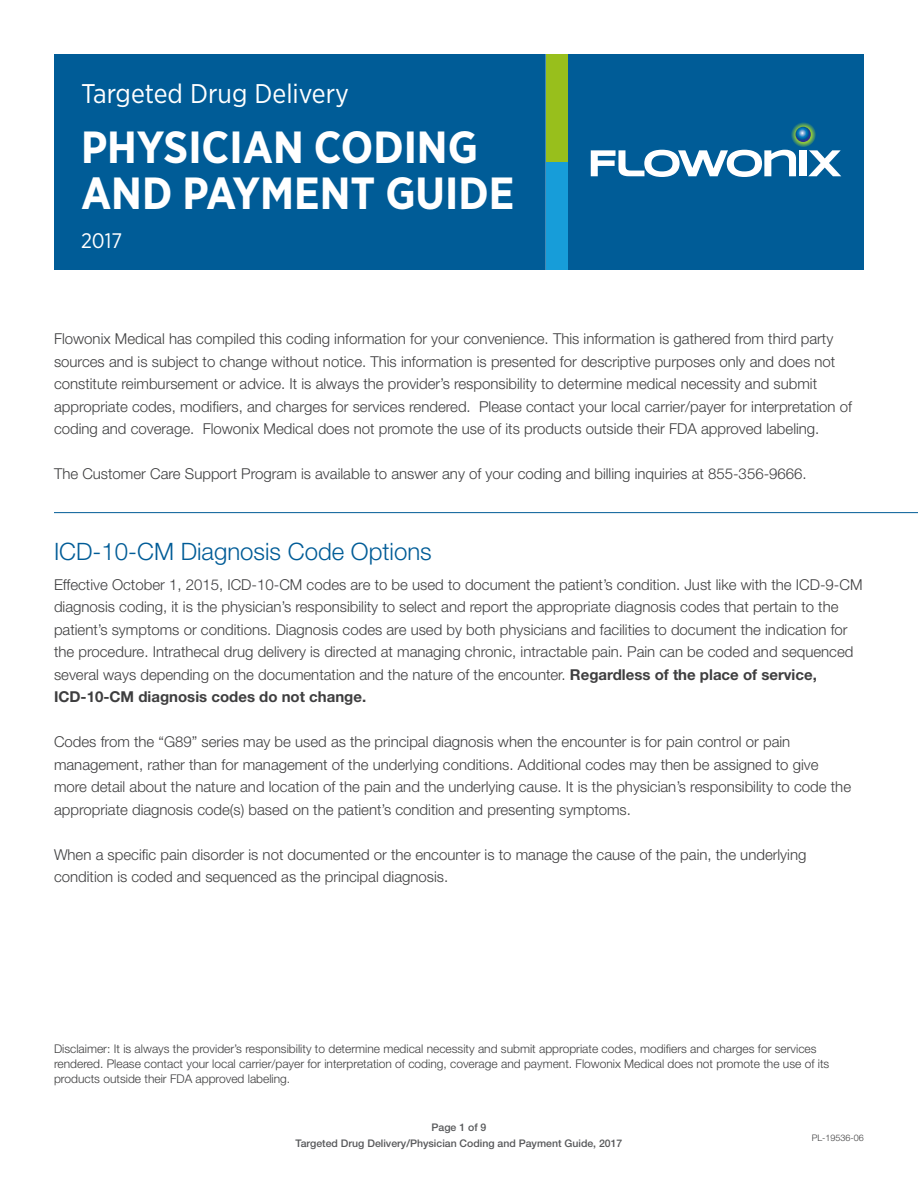
<style>
.page{position:relative;width:918px;height:1188px;background:#fff}
.page>*{position:absolute;margin:0;border:0;box-sizing:border-box;transform-origin:0 0}
.H2_-_Reimbursement_G{font:700 45px/46.5px "Gotham Narrow";color:#fff}
.H1_-_Targeted_Drug_D{font:27px "Gotham Narrow";color:#fff}
.t1{font:300 24px "Helvetica Neue";color:#005c97}
.H3_-_Effective_Date{font:21px "Gotham Narrow";color:#fff}
.t2{font:300 15px/22.5px "Helvetica Neue";color:#3e3e3f}
.t3{font:300 12px/15px "Helvetica Neue";color:#3e3e3f}
.t4{font:500 10.5px "Helvetica Neue";color:#57585a}
.t5{font:300 9px "Helvetica Neue";color:#3e3e3f}
.s1{font-weight:700}
</style>
<div class="page">
<hr style="left:54px;top:512px;width:864px;height:1px;background:#005c97">
<div style="left:54px;top:54px;width:810px;height:216px;background:#005c97"></div>
<div style="left:546px;top:54px;width:21px;height:108px;background:#98bf1c"></div>
<div style="left:546px;top:162px;width:21px;height:108px;background:#179dd9"></div>
<svg style="left:591px;top:150px;width:205px;height:27px"></svg>
<div style="left:799px;top:150px;width:7px;height:26px;background:#fff"></div>
<svg style="left:808px;top:150px;width:33px;height:26px"></svg>
<svg style="left:790px;top:122px;width:26px;height:25px"></svg>
<svg style="left:796px;top:127px;width:15px;height:15px"></svg>
<p class="H1_-_Targeted_Drug_D" style="left:81px;top:76px;width:270px">Targeted Drug Delivery</p>
<p class="H2_-_Reimbursement_G" style="left:81px;top:123px;width:435px">PHYSICIAN CODING<br>AND PAYMENT GUIDE</p>
<p class="H3_-_Effective_Date" style="left:81px;top:227px;width:43px">2017</p>
<p class="t2" style="left:54px;top:328px;width:800px">Flowonix Medical has compiled this coding information for your convenience. This information is gathered from third party sources and is subject to change without notice. This information is presented for descriptive purposes only and does not constitute reimbursement or advice. It is always the provider’s responsibility to determine medical necessity and submit appropriate codes, modifiers, and charges for services rendered. Please contact your local carrier/payer for interpretation of coding and coverage. Flowonix Medical does not promote the use of its products outside their FDA approved labeling.</p>
<p class="t2" style="left:54px;top:463px;width:754px">The Customer Care Support Program is available to answer any of your coding and billing inquiries at 855-356-9666.</p>
<p class="t1" style="left:54px;top:537px;width:379px">ICD-10-CM Diagnosis Code Options</p>
<p class="t2" style="left:54px;top:573px;width:810px">Effective October 1, 2015, ICD-10-CM codes are to be used to document the patient’s condition. Just like with the ICD-9-CM diagnosis coding, it is the physician’s responsibility to select and report the appropriate diagnosis codes that pertain to the patient’s symptoms or conditions. Diagnosis codes are used by both physicians and facilities to document the indication for the procedure. Intrathecal drug delivery is directed at managing chronic, intractable pain. Pain can be coded and sequenced several ways depending on the documentation and the nature of the encounter. <span class="s1">Regardless of the place of service, ICD-10-CM diagnosis codes do not change.</span></p>
<p class="t2" style="left:54px;top:730px;width:799px">Codes from the “G89” series may be used as the principal diagnosis when the encounter is for pain control or pain management, rather than for management of the underlying conditions. Additional codes may then be assigned to give more detail about the nature and location of the pain and the underlying cause. It is the physician’s responsibility to code the appropriate diagnosis code(s) based on the patient’s condition and presenting symptoms.</p>
<p class="t2" style="left:54px;top:843px;width:754px">When a specific pain disorder is not documented or the encounter is to manage the cause of the pain, the underlying condition is coded and sequenced as the principal diagnosis.</p>
<p class="t3" style="left:54px;top:1041px;width:777px">Disclaimer: It is always the provider’s responsibility to determine medical necessity and submit appropriate codes, modifiers and charges for services rendered. Please contact your local carrier/payer for interpretation of coding, coverage and payment. Flowonix Medical does not promote the use of its products outside their FDA approved labeling.</p>
<p class="t4" style="left:432px;top:1121px;width:56px">Page 1 of 9</p>
<p class="t4" style="left:296px;top:1137px;width:328px">Targeted Drug Delivery/Physician Coding and Payment Guide, 2017</p>
<p class="t5" style="left:812px;top:1132px;width:54px">PL-19536-06</p>
</div>
